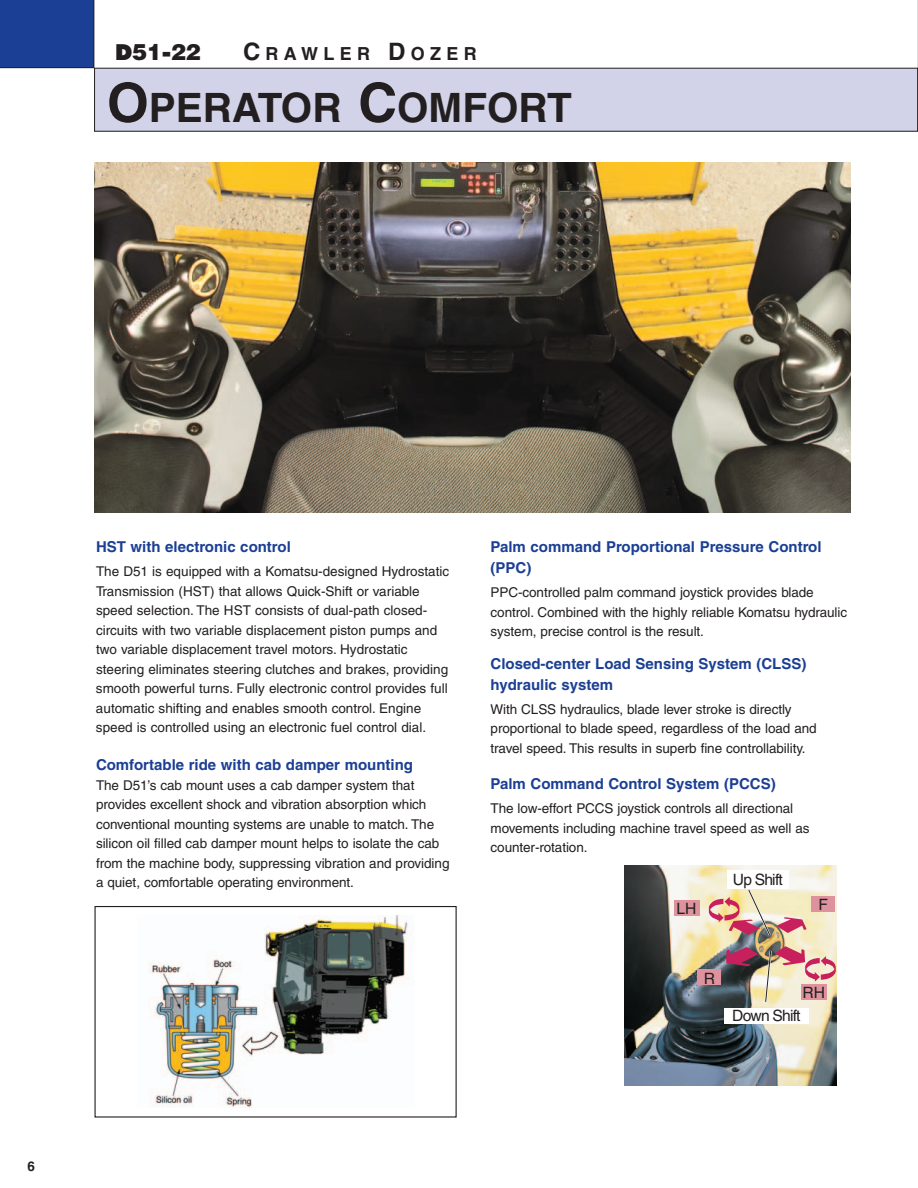
<style>
.page{position:relative;width:918px;height:1188px;background:#fff}
.page>*{position:absolute;margin:0;border:0;box-sizing:border-box;transform-origin:0 0}
.t1{font:700 40.5px "Helvetica";color:#231f20}
.t2{font:21px "Komatsu VI";color:#231f20}
.t3{font:700 18px "Helvetica";letter-spacing:.295em;color:#231f20}
.t4{font:15.6px "Helvetica";letter-spacing:-.05em;color:#231f20}
.t5{font:700 15px/21px "Helvetica";color:#1b3f94}
.t6{font:13.5px/19.5px "Helvetica";letter-spacing:-.005em;color:#231f20}
.t7{font:700 13.5px "Helvetica";color:#231f20}
.s1{font-size:24px}
.s2{font-size:54px}
</style>
<div class="page">
<img style="left:94px;top:162px;width:756px;height:351px">
<img style="left:150px;top:916px;width:261px;height:192px">
<div style="left:94px;top:906px;width:363px;height:212px;border:1px solid #231f20"></div>
<div style="left:0;top:0;width:94px;height:68px;background:#1b3f94"></div>
<div style="left:95px;top:68px;width:823px;height:63px;background:#d2d3e8"></div>
<div style="left:94px;top:68px;width:824px;height:64px;border:1px solid #231f20"></div>
<svg style="left:917px;top:0;width:1px;height:68px"></svg>
<img style="left:624px;top:866px;width:212px;height:220px">
<svg style="left:726px;top:947px;width:32px;height:19px"></svg>
<div style="left:724px;top:1009px;width:84px;height:15px;background:#fff"></div>
<div style="left:727px;top:870px;width:62px;height:19px;background:#fff"></div>
<div style="left:812px;top:896px;width:23px;height:16px;background:#de929d"></div>
<div style="left:697px;top:969px;width:23px;height:16px;background:#de929d"></div>
<img style="left:709px;top:887px;width:97px;height:51px">
<svg style="left:764px;top:946px;width:72px;height:58px;background:#e1baad"></svg>
<div style="left:675px;top:900px;width:25px;height:16px;background:#de929d"></div>
<h2 class="t2" style="left:115px;top:43px;width:88px">D51-22</h2>
<h3 class="t3" style="left:243px;top:47px;width:235px"><span class="s1">C</span>RAWLER <span class="s1">D</span>OZER</h3>
<h1 class="t1" style="left:107px;top:93px;width:466px"><span class="s2">O</span>PERATOR <span class="s2">C</span>OMFORT</h1>
<p class="t7" style="left:28px;top:1162px;width:9px">6</p>
<p class="t5" style="left:96px;top:538px;width:196px">HST with electronic control</p>
<p class="t6" style="left:96px;top:563px;width:355px">The D51 is equipped with a Komatsu-designed Hydrostatic Transmission (HST) that allows Quick-Shift or variable speed selection. The HST consists of dual-path closed&shy;circuits with two variable displacement piston pumps and two variable displacement travel motors. Hydrostatic steering eliminates steering clutches and brakes, providing smooth powerful turns. Fully electronic control provides full automatic shifting and enables smooth control. Engine speed is controlled using an electronic fuel control dial.</p>
<p class="t5" style="left:96px;top:756px;width:319px">Comfortable ride with cab damper mounting</p>
<p class="t6" style="left:96px;top:777px;width:355px">The D51’s cab mount uses a cab damper system that provides excellent shock and vibration absorption which conventional mounting systems are unable to match. The silicon oil filled cab damper mount helps to isolate the cab from the machine body, suppressing vibration and providing a quiet, comfortable operating environment.</p>
<p class="t5" style="left:491px;top:538px;width:332px">Palm command Proportional Pressure Control (PPC)</p>
<p class="t6" style="left:491px;top:584px;width:358px">PPC-controlled palm command joystick provides blade control. Combined with the highly reliable Komatsu hydraulic system, precise control is the result.</p>
<p class="t5" style="left:491px;top:654px;width:317px">Closed-center Load Sensing System (CLSS) hydraulic system</p>
<p class="t6" style="left:491px;top:700px;width:328px">With CLSS hydraulics, blade lever stroke is directly proportional to blade speed, regardless of the load and travel speed. This results in superb fine controllability.</p>
<p class="t5" style="left:491px;top:775px;width:287px">Palm Command Control System (PCCS)</p>
<p class="t6" style="left:491px;top:800px;width:321px">The low-effort PCCS joystick controls all directional movements including machine travel speed as well as counter-rotation.</p>
<p class="t4" style="left:676px;top:903px;width:21px">LH</p>
<p class="t4" style="left:733px;top:874px;width:52px">Up Shift</p>
<p class="t4" style="left:818px;top:899px;width:11px">F</p>
<p class="t4" style="left:704px;top:973px;width:13px">R</p>
<p class="t4" style="left:803px;top:987px;width:24px">RH</p>
<p class="t4" style="left:732px;top:1010px;width:70px">Down Shift</p>
</div>
